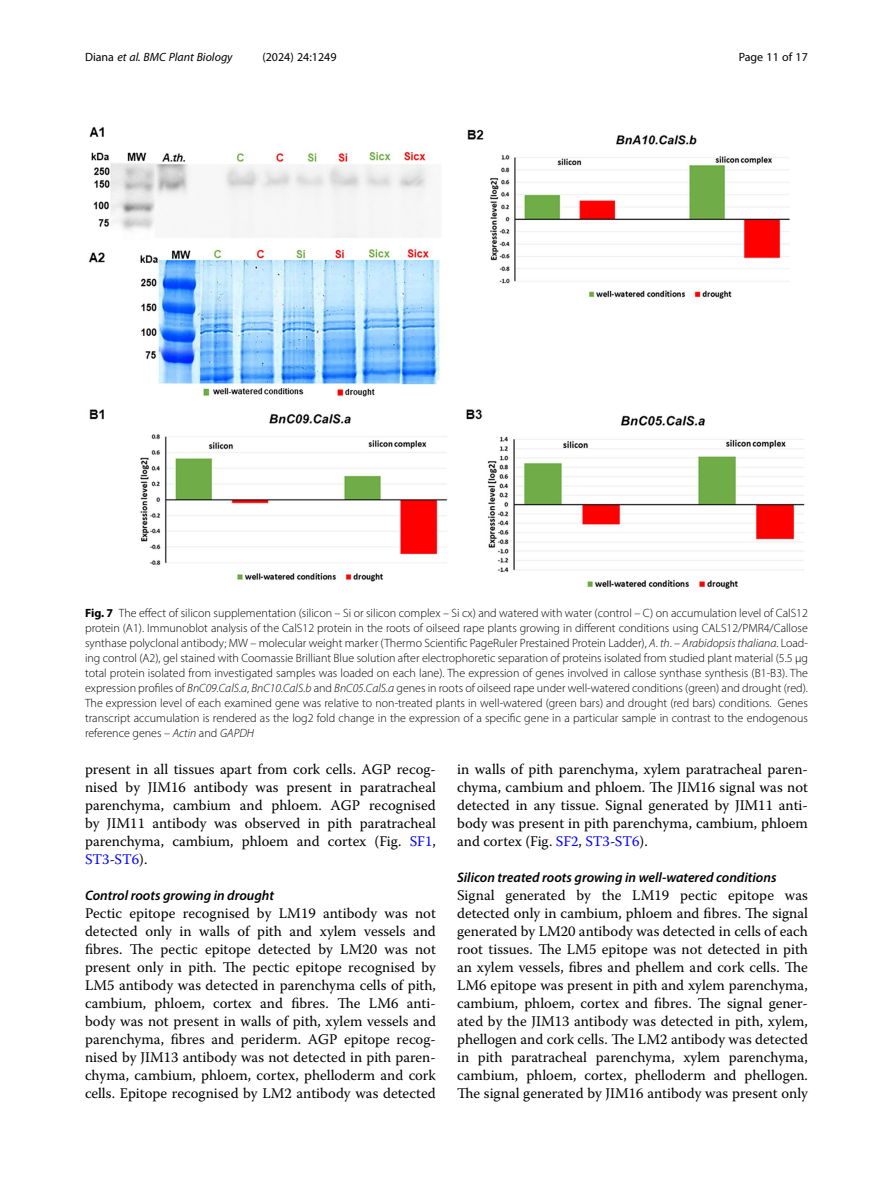
<style>
.page{position:relative;width:893px;height:1191px;background:#fff}
.page>*{position:absolute;margin:0;border:0;box-sizing:border-box;transform-origin:0 0}
.Body_Text{font:14.7px/18px "Warnock Pro";color:#000;text-align:justify}
.Head_3{font:italic 600 13.8px "Myriad Pro";color:#000}
.Figure_Caption{font:300 12px/15px "Myriad Pro";color:#000;text-align:justify}
.t1{font:italic 12px "Myriad Pro";color:#000}
.t2{font:12px "Myriad Pro";color:#000}
.s1{font-style:normal}
.s2{font-weight:700}
.s3{font-style:italic}
.s4{color:#00f}
</style>
<div class="page">
<img style="left:88px;top:127px;width:717px;height:462px">
<p class="t1" style="left:85px;top:50px;width:149px"><span class="s1">Diana</span> et al. BMC Plant Biology</p>
<p class="t2" style="left:262px;top:50px;width:76px">(2024) 24:1249</p>
<p class="t2" style="left:739px;top:50px;width:71px">Page 11 of 17</p>
<p class="Figure_Caption" style="left:85px;top:605px;width:724px"><span class="s2">Fig. 7</span> The effect of silicon supplementation (silicon – Si or silicon complex – Si cx) and watered with water (control – C) on accumulation level of CalS12 protein (A1). Immunoblot analysis of the CalS12 protein in the roots of oilseed rape plants growing in different conditions using CALS12/PMR4/Callose synthase polyclonal antibody; MW – molecular weight marker (Thermo Scientific PageRuler Prestained Protein Ladder), <span class="s3">A</span>. <span class="s3">th</span>. – <span class="s3">Arabidopsis thaliana</span>. Load&shy;ing control (A2), gel stained with Coomassie Brilliant Blue solution after electrophoretic separation of proteins isolated from studied plant material (5.5 µg total protein isolated from investigated samples was loaded on each lane). The expression of genes involved in callose synthase synthesis (B1-B3). The expression profiles of <span class="s3">BnC09.CalS.a</span>, <span class="s3">BnC10.CalS.b</span> and <span class="s3">BnC05.CalS.a</span> genes in roots of oilseed rape under well-watered conditions (green) and drought (red).<br>The expression level of each examined gene was relative to non-treated plants in well-watered (green bars) and drought (red bars) conditions. Genes transcript accumulation is rendered as the log2 fold change in the expression of a specific gene in a particular sample in contrast to the endogenous reference genes – <span class="s3">Actin</span> and <span class="s3">GAPDH</span></p>
<p class="Body_Text" style="left:85px;top:760px;width:352px">present in all tissues apart from cork cells. AGP recog&shy;nised by JIM16 antibody was present in paratracheal parenchyma, cambium and phloem. AGP recognised by JIM11 antibody was observed in pith paratracheal parenchyma, cambium, phloem and cortex (Fig. <span class="s4">SF1</span>, <span class="s4">ST3</span>-<span class="s4">ST6</span>).</p>
<p class="Head_3" style="left:85px;top:887px;width:191px">Control roots growing in drought</p>
<p class="Body_Text" style="left:85px;top:904px;width:352px">Pectic epitope recognised by LM19 antibody was not detected only in walls of pith and xylem vessels and fibres. The pectic epitope detected by LM20 was not present only in pith. The pectic epitope recognised by LM5 antibody was detected in parenchyma cells of pith, cambium, phloem, cortex and fibres. The LM6 anti&shy;body was not present in walls of pith, xylem vessels and parenchyma, fibres and periderm. AGP epitope recog&shy;nised by JIM13 antibody was not detected in pith paren&shy;chyma, cambium, phloem, cortex, phelloderm and cork cells. Epitope recognised by LM2 antibody was detected</p>
<p class="Body_Text" style="left:457px;top:760px;width:352px">in walls of pith parenchyma, xylem paratracheal paren&shy;chyma, cambium and phloem. The JIM16 signal was not detected in any tissue. Signal generated by JIM11 anti&shy;body was present in pith parenchyma, cambium, phloem and cortex (Fig. <span class="s4">SF2</span>, <span class="s4">ST3</span>-<span class="s4">ST6</span>).</p>
<p class="Head_3" style="left:457px;top:869px;width:321px">Silicon treated roots growing in well-watered conditions</p>
<p class="Body_Text" style="left:457px;top:886px;width:352px">Signal generated by the LM19 pectic epitope was detected only in cambium, phloem and fibres. The signal generated by LM20 antibody was detected in cells of each root tissues. The LM5 epitope was not detected in pith an xylem vessels, fibres and phellem and cork cells. The LM6 epitope was present in pith and xylem parenchyma, cambium, phloem, cortex and fibres. The signal gener&shy;ated by the JIM13 antibody was detected in pith, xylem, phellogen and cork cells. The LM2 antibody was detected in pith paratracheal parenchyma, xylem parenchyma, cambium, phloem, cortex, phelloderm and phellogen.<br>The signal generated by JIM16 antibody was present only</p>
</div>
